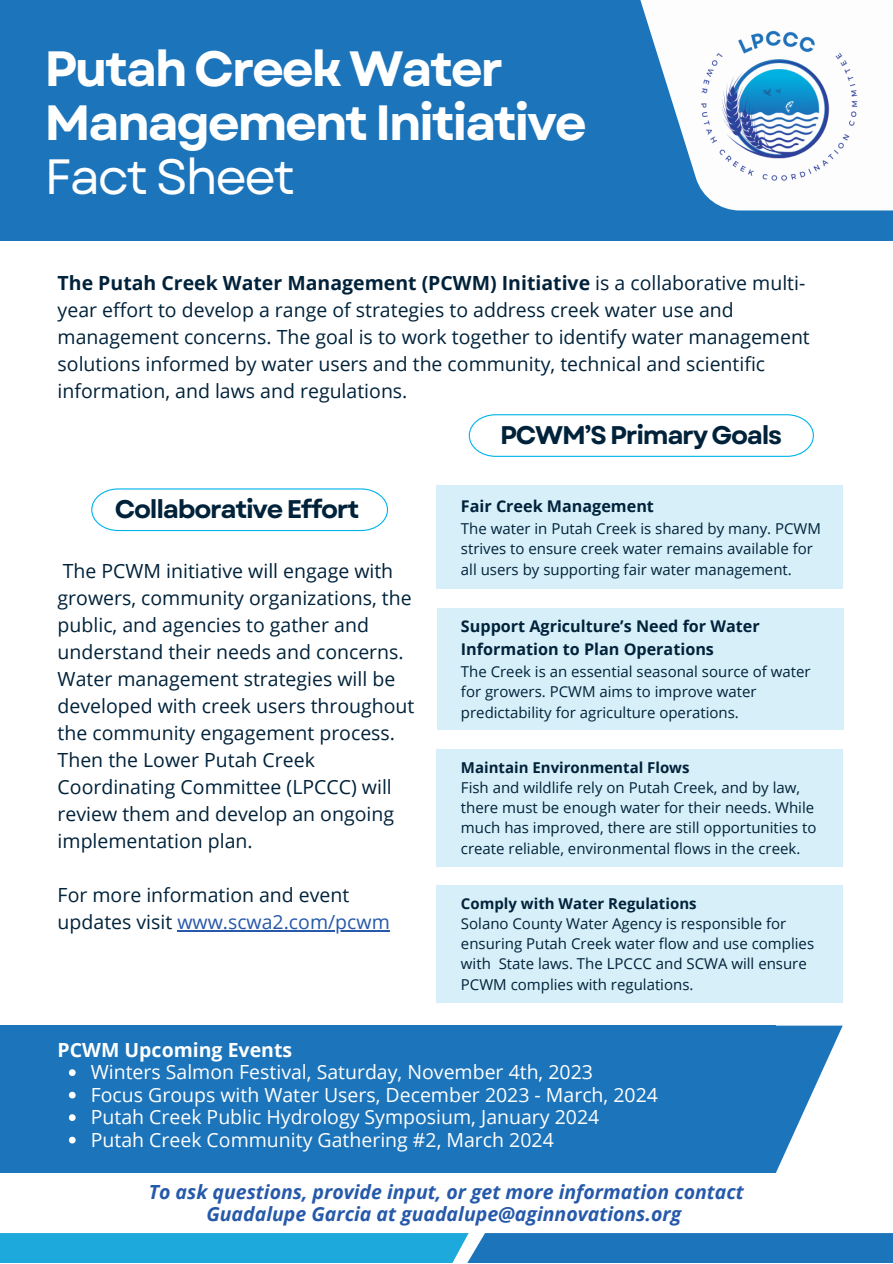
<style>
.page{position:relative;width:893px;height:1264px;background:#fff}
.page>*{position:absolute;margin:0;border:0;box-sizing:border-box;transform-origin:0 0}
.t1{font:700 49.5px/54px "Garet";letter-spacing:-.05em;color:#fff}
.t2{font:49.5px "Garet";letter-spacing:-.05em;color:#fff}
.t3{font:700 25.5px "Garet";letter-spacing:-.05em;color:#00223a}
.t4{font:19.5px/27px "Open Sans";color:#00223a}
.t5{font:19.5px "Open Sans";color:#fff}
.t6{font:italic 700 19.5px/22.5px "Open Sans";color:#2659aa;text-align:center}
.t7{font:700 19.5px "Open Sans";color:#fff}
.t8{font:700 16.2px/22.5px "Open Sans";color:#00223a}
.t9{font:15px/20.2px "Open Sans";color:#00223a}
.t10{font:700 15px "Open Sans";color:#00223a}
.s1{font-weight:700}
.s2{color:#2659aa}
</style>
<div class="page">
<div style="left:0;top:0;width:892px;height:241px;background:#1c74bb"></div>
<svg style="left:640px;top:0;width:252px;height:210px;fill:#fdfdfd"></svg>
<div style="left:0;top:1232px;width:468px;height:30px;background:#1da9db"></div>
<div style="left:431px;top:1232px;width:461px;height:30px;background:#1c74bb"></div>
<img style="left:644px;top:0;width:248px;height:189px">
<svg style="left:91px;top:488px;width:297px;height:43px"></svg>
<svg style="left:468px;top:414px;width:345px;height:43px"></svg>
<div style="left:437px;top:608px;width:407px;height:122px;background:#d7eff8"></div>
<div style="left:436px;top:485px;width:406px;height:104px;background:#d7eff8"></div>
<div style="left:436px;top:748px;width:406px;height:118px;background:#d7eff8"></div>
<div style="left:436px;top:885px;width:406px;height:117px;background:#d7eff8"></div>
<div style="left:0;top:1025px;width:775px;height:148px;background:#1c74bb"></div>
<svg style="left:775px;top:1025px;width:67px;height:148px"></svg>
<hr style="left:177px;top:930px;width:213px;height:1px;background:#2659aa">
<svg style="left:69px;top:1069px;width:7px;height:6px"></svg>
<svg style="left:69px;top:1091px;width:7px;height:7px"></svg>
<svg style="left:69px;top:1114px;width:7px;height:6px"></svg>
<svg style="left:69px;top:1136px;width:7px;height:7px"></svg>
<p class="t1" style="left:44px;top:42px;width:544px">Putah Creek Water<br>Management Initiative</p>
<p class="t2" style="left:44px;top:141px;width:252px">Fact Sheet</p>
<p class="t4" style="left:58px;top:269px;width:753px"><span class="s1">The Putah Creek Water Management (PCWM) Initiative</span> is a collaborative multi&shy;year effort to develop a range of strategies to address creek water use and management concerns. The goal is to work together to identify water management solutions informed by water users and the community, technical and scientific information, and laws and regulations.</p>
<p class="t3" style="left:115px;top:490px;width:246px">Collaborative Effort</p>
<p class="t4" style="left:58px;top:557px;width:358px">The PCWM initiative will engage with growers, community organizations, the public, and agencies to gather and understand their needs and concerns.<br>Water management strategies will be developed with creek users throughout the community engagement process.<br>Then the Lower Putah Creek Coordinating Committee (LPCCC) will review them and develop an ongoing implementation plan.</p>
<p class="t4" style="left:58px;top:880px;width:333px">For more information and event updates visit <span class="s2">www.scwa2.com/pcwm</span></p>
<p class="t7" style="left:58px;top:1036px;width:236px">PCWM Upcoming Events</p>
<p class="t3" style="left:500px;top:416px;width:283px">PCWM’S Primary Goals</p>
<p class="t8" style="left:461px;top:494px;width:194px">Fair Creek Management</p>
<p class="t9" style="left:461px;top:518px;width:361px">The water in Putah Creek is shared by many. PCWM strives to ensure creek water remains available for all users by supporting fair water management.</p>
<p class="t8" style="left:461px;top:614px;width:300px">Support Agriculture’s Need for Water<br>Information to Plan Operations</p>
<p class="t9" style="left:461px;top:661px;width:351px">The Creek is an essential seasonal source of water for growers. PCWM aims to improve water predictability for agriculture operations.</p>
<p class="t10" style="left:461px;top:756px;width:230px">Maintain Environmental Flows</p>
<p class="t9" style="left:461px;top:777px;width:357px">Fish and wildlife rely on Putah Creek, and by law, there must be enough water for their needs. While much has improved, there are still opportunities to create reliable, environmental flows in the creek.</p>
<p class="t10" style="left:461px;top:892px;width:237px">Comply with Water Regulations</p>
<p class="t9" style="left:461px;top:912px;width:355px">Solano County Water Agency is responsible for ensuring Putah Creek water flow and use complies with State laws. The LPCCC and SCWA will ensure PCWM complies with regulations.</p>
<p class="t5" style="left:91px;top:1058px;width:503px">Winters Salmon Festival, Saturday, November 4th, 2023</p>
<p class="t5" style="left:91px;top:1081px;width:568px">Focus Groups with Water Users, December 2023 - March, 2024</p>
<p class="t5" style="left:91px;top:1103px;width:510px">Putah Creek Public Hydrology Symposium, January 2024</p>
<p class="t5" style="left:91px;top:1125px;width:464px">Putah Creek Community Gathering #2, March 2024</p>
<p class="t6" style="left:149px;top:1179px;width:596px">To ask questions, provide input, or get more information contact<br>Guadalupe Garcia at guadalupe@aginnovations.org</p>
</div>
